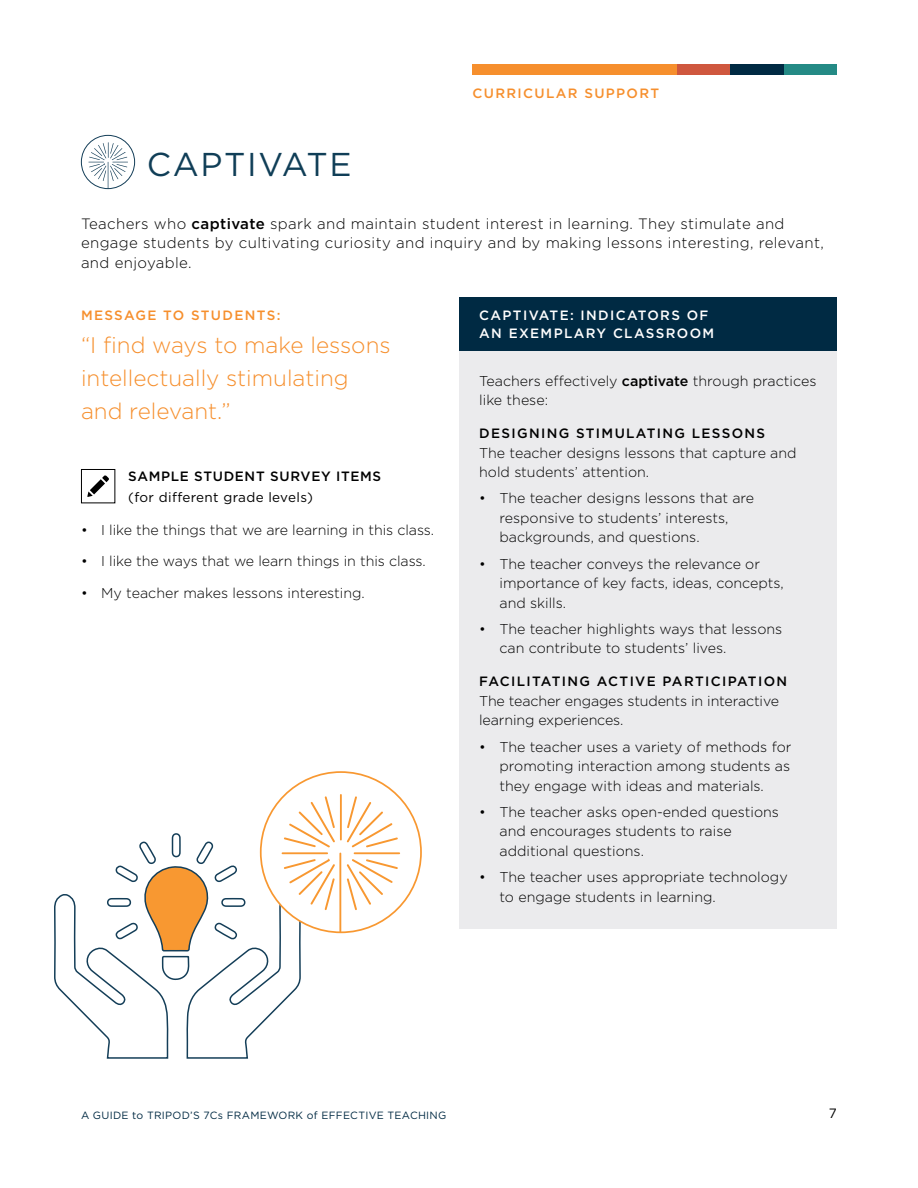
<style>
.page{position:relative;width:918px;height:1188px;background:#fff}
.page>*{position:absolute;margin:0;border:0;box-sizing:border-box;transform-origin:0 0}
.t1{font:33px "Gotham";letter-spacing:.05em;color:#103e57}
.t2{font:300 22.5px/33px "Gotham";color:#f68f2d}
.t3{font:300 15px/19.5px "Gotham";letter-spacing:.025em;color:#000}
.t4{font:300 14.25px/19.5px "Gotham";color:#000}
.t5{font:500 13.5px "Gotham";letter-spacing:.1em;color:#000}
.t6{font:500 13.5px/17.1px "Gotham";letter-spacing:.1em;color:#fff}
.t7{font:500 13.5px "Gotham";letter-spacing:.1em;color:#f68f2d}
.t8{font:13.5px "Gotham";letter-spacing:.025em;color:#000}
.t9{font:500 13.5px "Gotham";letter-spacing:.05em;color:#000}
.t10{font:10.5px "Gotham";letter-spacing:.025em;color:#002a43}
.s1{font-weight:500}
</style>
<div class="page">
<div style="left:459px;top:300px;width:378px;height:629px;background:#ebebed"></div>
<div style="left:459px;top:297px;width:378px;height:54px;background:#002a43"></div>
<div style="left:472px;top:65px;width:206px;height:10px;background:#f68f2d"></div>
<div style="left:678px;top:65px;width:53px;height:10px;background:#cf573e"></div>
<div style="left:784px;top:65px;width:53px;height:10px;background:#248a85"></div>
<div style="left:731px;top:65px;width:53px;height:10px;background:#002a43"></div>
<svg style="left:102px;top:475px;width:7px;height:7px"></svg>
<svg style="left:87px;top:492px;width:6px;height:5px"></svg>
<svg style="left:90px;top:479px;width:15px;height:15px"></svg>
<div style="left:81px;top:469px;width:34px;height:34px;border:1px solid #000"></div>
<div style="left:81px;top:135px;width:54px;height:54px;border:1px solid #143e58;border-radius:50%"></div>
<svg style="left:88px;top:142px;width:40px;height:47px"></svg>
<svg style="left:54px;top:794px;width:346px;height:265px"></svg>
<h1 class="t1" style="left:147px;top:146px;width:206px">CAPTIVATE</h1>
<p class="t7" style="left:472px;top:85px;width:188px">CURRICULAR SUPPORT</p>
<p class="t3" style="left:81px;top:213px;width:744px">Teachers who <span class="s1">captivate</span> spark and maintain student interest in learning. They stimulate and engage students by cultivating curiosity and inquiry and by making lessons interesting, relevant, and enjoyable.</p>
<p class="t7" style="left:81px;top:308px;width:201px">MESSAGE TO STUDENTS:</p>
<h2 class="t2" style="left:81px;top:329px;width:311px">“I find ways to make lessons intellectually stimulating and relevant.”</h2>
<p class="t9" style="left:128px;top:468px;width:255px">SAMPLE STUDENT SURVEY ITEMS</p>
<p class="t8" style="left:128px;top:490px;width:186px">(for different grade levels)</p>
<p class="t4" style="left:81px;top:520px;width:355px">• I like the things that we are learning in this class.</p>
<p class="t4" style="left:81px;top:551px;width:346px">• I like the ways that we learn things in this class.</p>
<p class="t4" style="left:81px;top:583px;width:285px">• My teacher makes lessons interesting.</p>
<p class="t6" style="left:479px;top:307px;width:236px">CAPTIVATE: INDICATORS OF<br>AN EXEMPLARY CLASSROOM</p>
<p class="t4" style="left:479px;top:371px;width:339px">Teachers effectively <span class="s1">captivate</span> through practices like these:</p>
<p class="t5" style="left:479px;top:426px;width:288px">DESIGNING STIMULATING LESSONS</p>
<p class="t4" style="left:479px;top:443px;width:319px">The teacher designs lessons that capture and hold students’ attention.</p>
<p class="t4" style="left:499px;top:488px;width:256px;text-indent:-20px">• The teacher designs lessons that are responsive to students’ interests, backgrounds, and questions.</p>
<p class="t4" style="left:499px;top:554px;width:286px;text-indent:-20px">• The teacher conveys the relevance or importance of key facts, ideas, concepts, and skills.</p>
<p class="t4" style="left:499px;top:619px;width:284px;text-indent:-20px">• The teacher highlights ways that lessons can contribute to students’ lives.</p>
<p class="t5" style="left:479px;top:674px;width:309px">FACILITATING ACTIVE PARTICIPATION</p>
<p class="t4" style="left:479px;top:691px;width:301px">The teacher engages students in interactive learning experiences.</p>
<p class="t4" style="left:499px;top:737px;width:294px;text-align:justify;text-indent:-20px">• The teacher uses a variety of methods for promoting interaction among students as they engage with ideas and materials.</p>
<p class="t4" style="left:499px;top:802px;width:281px;text-indent:-20px">• The teacher asks open-ended questions and encourages students to raise additional questions.</p>
<p class="t4" style="left:499px;top:867px;width:290px;text-indent:-20px">• The teacher uses appropriate technology to engage students in learning.</p>
<p class="t10" style="left:81px;top:1110px;width:367px">A GUIDE to TRIPOD’S 7Cs FRAMEWORK of EFFECTIVE TEACHING</p>
<p class="t8" style="left:829px;top:1106px;width:10px">7</p>
</div>
